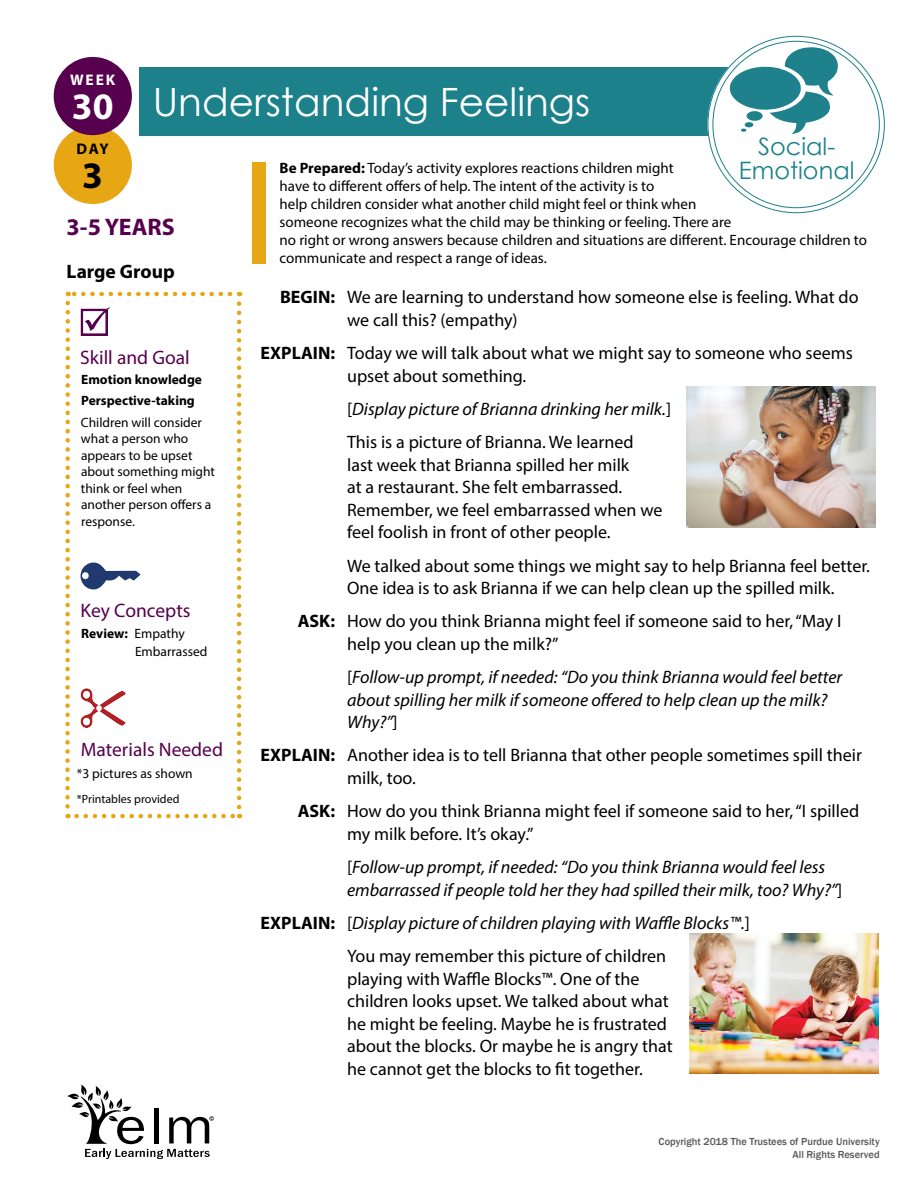
<style>
.page{position:relative;width:918px;height:1188px;background:#fff}
.page>*{position:absolute;margin:0;border:0;box-sizing:border-box;transform-origin:0 0}
._1-02_Lesson_Title{font:39px "Century Gothic";color:#fff}
._1-04_Week{font:700 37.5px "Myriad Pro";color:#fff}
._1-06_Day{font:700 37.5px "Myriad Pro";color:#000}
._1-01_Domain_Lg_SE{font:24px "Century Gothic";color:#1c818b}
._1-07_Age{font:700 24px "Myriad Pro";color:#56004e}
._2-01_Sidebar_Subhead{font:19.5px "Myriad Pro";color:#56004e}
._1-08_Group_Size{font:700 19.5px "Myriad Pro";color:#000}
._3-03_Lesson_Body_GREP_Italics{font:18px/22.5px "Myriad Pro";color:#000}
._3-04_Lesson_Body_Bold_Leadin{font:18px/22.5px "Myriad Pro";color:#000}
._3-03_Lesson_Body_GREP_Italics-2{font:italic 18px/22.5px "Myriad Pro";color:#000}
._3-04_Lesson_Body_Bold_Leadin-2{font:italic 18px "Myriad Pro";color:#000}
._1-03_Week_Subhead{font:700 15.45px "Myriad Pro";color:#fff}
._1-05_Day_Subhead{font:700 15.45px "Myriad Pro";color:#000}
._3-01_Be_Prepared_1{font:15px/18px "Myriad Pro";color:#000}
._2-02_Learning_Goal_Body{font:13.5px/16.5px "Myriad Pro";color:#000}
._2-02a_Skill{font:700 13.5px "Myriad Pro";color:#000}
._2-05_Sidebar_Body{font:13.5px "Myriad Pro";color:#000}
._2-03_Key_Concepts_1{font:700 13.5px "Myriad Pro";color:#000}
._2-04_Key_Concepts_2{font:13.5px "Myriad Pro";color:#000}
._2-06_Printable{font:12px "Myriad Pro";color:#000}
.t1{font:500 10.5px/12.6px "Franklin Gothic";color:#58595b;text-align:right}
.s1{font-weight:700}
.s2{font-style:normal}
.s3{font-weight:700;font-style:normal}
.s4{font-weight:400}
</style>
<div class="page">
<div style="left:140px;top:68px;width:592px;height:68px;background:#1c818b"></div>
<div style="left:54px;top:126px;width:78px;height:78px;background:#e7a614;border-radius:50%"></div>
<div style="left:54px;top:57px;width:78px;height:78px;background:#56004e;border-radius:50%"></div>
<div style="left:710px;top:39px;width:172px;height:171px;background:#fff;border-radius:50%"></div>
<div style="left:707px;top:36px;width:178px;height:177px;border:6px solid #fff;border-radius:50%"></div>
<svg style="left:730px;top:47px;width:108px;height:87px"></svg>
<svg style="left:81px;top:307px;width:29px;height:29px"></svg>
<svg style="left:81px;top:563px;width:60px;height:27px"></svg>
<svg style="left:81px;top:688px;width:45px;height:40px"></svg>
<svg style="left:77px;top:814px;width:163px;height:4px"></svg>
<svg style="left:237px;top:292px;width:4px;height:515px"></svg>
<svg style="left:68px;top:292px;width:162px;height:4px"></svg>
<svg style="left:65px;top:303px;width:5px;height:515px"></svg>
<div style="left:253px;top:162px;width:13px;height:102px;background:#e7a614"></div>
<img style="left:687px;top:387px;width:189px;height:140px">
<img style="left:690px;top:933px;width:189px;height:141px">
<svg style="left:68px;top:1085px;width:146px;height:74px"></svg>
<h1 class="_1-03_Week_Subhead" style="left:70px;top:69px;width:47px">WEEK</h1>
<h2 class="_1-04_Week" style="left:72px;top:82px;width:43px">30</h2>
<h1 class="_1-05_Day_Subhead" style="left:77px;top:138px;width:34px">DAY</h1>
<h2 class="_1-06_Day" style="left:82px;top:151px;width:22px">3</h2>
<h1 class="_1-02_Lesson_Title" style="left:153px;top:74px;width:439px">Understanding Feelings</h1>
<h1 class="_1-01_Domain_Lg_SE" style="left:758px;top:130px;width:79px">Social-</h1>
<h1 class="_1-01_Domain_Lg_SE" style="left:739px;top:154px;width:117px">Emotional</h1>
<p class="_3-01_Be_Prepared_1" style="left:280px;top:159px;width:589px"><span class="s1">Be Prepared:</span> Today’s activity explores reactions children might<br>have to different offers of help. The intent of the activity is to<br>help children consider what another child might feel or think when<br>someone recognizes what the child may be thinking or feeling. There are<br>no right or wrong answers because children and situations are different. Encourage children to communicate and respect a range of ideas.</p>
<p class="_3-04_Lesson_Body_Bold_Leadin" style="left:347px;top:286px;width:513px;text-indent:-67px"><span class="s1">BEGIN:</span> We are learning to understand how someone else is feeling. What do we call this? (empathy)</p>
<p class="_3-04_Lesson_Body_Bold_Leadin" style="left:347px;top:342px;width:507px;text-indent:-86px"><span class="s1">EXPLAIN:</span> Today we will talk about what we might say to someone who seems upset about something.</p>
<p class="_3-03_Lesson_Body_GREP_Italics-2" style="left:347px;top:397px;width:326px"><span class="s2">[</span>Display picture of Brianna drinking her milk.<span class="s2">]</span></p>
<p class="_3-03_Lesson_Body_GREP_Italics" style="left:347px;top:431px;width:317px">This is a picture of Brianna. We learned last week that Brianna spilled her milk<br>at a restaurant. She felt embarrassed.<br>Remember, we feel embarrassed when we feel foolish in front of other people.</p>
<p class="_3-03_Lesson_Body_GREP_Italics" style="left:347px;top:554px;width:524px">We talked about some things we might say to help Brianna feel better.<br>One idea is to ask Brianna if we can help clean up the spilled milk.</p>
<p class="_3-04_Lesson_Body_Bold_Leadin" style="left:347px;top:610px;width:496px;text-indent:-49px"><span class="s1">ASK:</span> How do you think Brianna might feel if someone said to her, “May I help you clean up the milk?”</p>
<p class="_3-03_Lesson_Body_GREP_Italics-2" style="left:347px;top:666px;width:497px"><span class="s2">[</span>Follow-up prompt, if needed: “Do you think Brianna would feel better about spilling her milk if someone offered to help clean up the milk?<br>Why?”<span class="s2">]</span></p>
<p class="_3-04_Lesson_Body_Bold_Leadin" style="left:347px;top:744px;width:516px;text-indent:-86px"><span class="s1">EXPLAIN:</span> Another idea is to tell Brianna that other people sometimes spill their milk, too.</p>
<p class="_3-04_Lesson_Body_Bold_Leadin" style="left:347px;top:800px;width:514px;text-indent:-49px"><span class="s1">ASK:</span> How do you think Brianna might feel if someone said to her, “I spilled my milk before. It’s okay.”</p>
<p class="_3-03_Lesson_Body_GREP_Italics-2" style="left:347px;top:855px;width:497px"><span class="s2">[</span>Follow-up prompt, if needed: “Do you think Brianna would feel less embarrassed if people told her they had spilled their milk, too? Why?”<span class="s2">]</span></p>
<p class="_3-04_Lesson_Body_Bold_Leadin-2" style="left:261px;top:912px;width:491px"><span class="s3">EXPLAIN:</span> <span class="s2">[</span>Display picture of children playing with Waffle Blocks™.<span class="s2">]</span></p>
<p class="_3-03_Lesson_Body_GREP_Italics" style="left:347px;top:945px;width:327px">You may remember this picture of children playing with Waffle Blocks™. One of the children looks upset. We talked about what he might be feeling. Maybe he is frustrated about the blocks. Or maybe he is angry that he cannot get the blocks to fit together.</p>
<h1 class="_1-07_Age" style="left:67px;top:212px;width:110px">3-5 YEARS</h1>
<h2 class="_1-08_Group_Size" style="left:67px;top:259px;width:110px">Large Group</h2>
<h1 class="_2-01_Sidebar_Subhead" style="left:80px;top:345px;width:111px">Skill and Goal</h1>
<p class="_2-02a_Skill" style="left:81px;top:371px;width:122px">Emotion knowledge</p>
<p class="_2-02a_Skill" style="left:81px;top:391px;width:115px">Perspective-taking</p>
<p class="_2-02_Learning_Goal_Body" style="left:81px;top:414px;width:136px">Children will consider what a person who appears to be upset about something might think or feel when another person offers a response.</p>
<h1 class="_2-01_Sidebar_Subhead" style="left:81px;top:599px;width:111px">Key Concepts</h1>
<p class="_2-03_Key_Concepts_1" style="left:81px;top:624px;width:105px">Review: <span class="s4">Empathy</span></p>
<p class="_2-04_Key_Concepts_2" style="left:135px;top:643px;width:74px">Embarrassed</p>
<h1 class="_2-01_Sidebar_Subhead" style="left:81px;top:737px;width:144px">Materials Needed</h1>
<p class="_2-05_Sidebar_Body" style="left:77px;top:765px;width:117px">*3 pictures as shown</p>
<p class="_2-06_Printable" style="left:77px;top:792px;width:104px">*Printables provided</p>
<p class="t1" style="left:659px;top:1136px;width:223px">Copyright 2018 The Trustees of Purdue University<br>All Rights Reserved</p>
</div>
